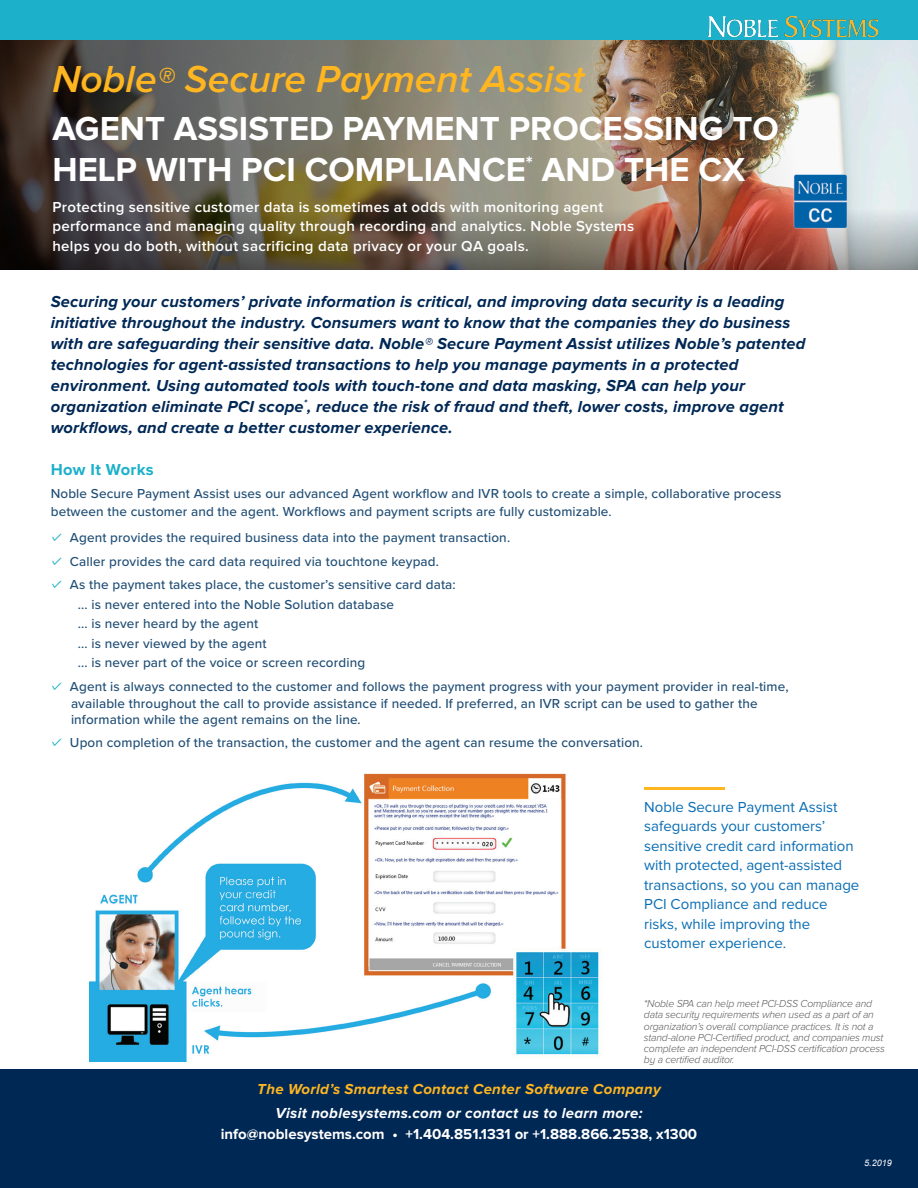
<style>
.page{position:relative;width:918px;height:1188px;background:#fff}
.page>*{position:absolute;margin:0;border:0;box-sizing:border-box;transform-origin:0 0}
.t1{font:italic 600 39px "Proxima Nova";color:#ffb620}
.t2{font:700 34.5px/41.7px "Proxima Nova";color:#fff}
.t3{font:italic 700 16.5px/21px "Proxima Nova";letter-spacing:.01em;color:#002855}
.t4{font:700 16.5px "Proxima Nova";letter-spacing:.02em;color:#1cb0ca}
.t5{font:15px/19.5px "Proxima Nova";color:#096db3}
.t6{font:600 15px/19.5px "Proxima Nova";letter-spacing:.02em;color:#fff}
.t7{font:700 15px/21px "Proxima Nova";color:#fff;text-align:center}
.t8{font:italic 700 15px "Proxima Nova";letter-spacing:.02em;color:#ffb620}
.t9{font:500 13.5px/18px "Proxima Nova";letter-spacing:.01em;color:#204e75}
.t10{font:italic 300 10.5px/11.2px "Proxima Nova A";letter-spacing:-.02em;color:#57585a}
.t11{font:italic 9px "Arial";color:#fff}
.s1{font-size:36px}
.s2{font-style:italic}
</style>
<div class="page">
<img style="left:0;top:39px;width:918px;height:231px">
<img style="left:0;top:209px;width:918px;height:60px">
<div style="left:0;top:0;width:918px;height:39px;background:#1cb0ca"></div>
<img style="left:709px;top:17px;width:168px;height:20px">
<div style="left:0;top:1070px;width:918px;height:118px;background:#002855"></div>
<img style="left:793px;top:174px;width:55px;height:55px">
<hr style="left:644px;top:787px;width:81px;height:2px;background:#ffb620">
<img style="left:90px;top:773px;width:509px;height:288px">
<p class="t1" style="left:52px;top:57px;width:534px">Noble<span class="s1">®</span> Secure Payment Assist</p>
<p class="t2" style="left:52px;top:108px;width:728px">AGENT ASSISTED PAYMENT PROCESSING TO<br>HELP WITH PCI COMPLIANCE<sup>*</sup> AND THE CX</p>
<p class="t6" style="left:52px;top:197px;width:583px">Protecting sensitive customer data is sometimes at odds with monitoring agent performance and managing quality through recording and analytics. Noble Systems helps you do both, without sacrificing data privacy or your QA goals.</p>
<p class="t3" style="left:51px;top:291px;width:756px">Securing your customers’ private information is critical, and improving data security is a leading initiative throughout the industry. Consumers want to know that the companies they do business with are safeguarding their sensitive data. Noble® Secure Payment Assist utilizes Noble’s patented technologies for agent-assisted transactions to help you manage payments in a protected environment. Using automated tools with touch-tone and data masking, SPA can help your organization eliminate PCI scope<sup>*</sup>, reduce the risk of fraud and theft, lower costs, improve agent workflows, and create a better customer experience.</p>
<p class="t4" style="left:51px;top:460px;width:105px">How It Works</p>
<p class="t9" style="left:51px;top:484px;width:732px">Noble Secure Payment Assist uses our advanced Agent workflow and IVR tools to create a simple, collaborative process between the customer and the agent. Workflows and payment scripts are fully customizable.</p>
<p class="t9" style="left:70px;top:528px;width:442px">Agent provides the required business data into the payment transaction.</p>
<p class="t9" style="left:70px;top:552px;width:371px">Caller provides the card data required via touchtone keypad.</p>
<p class="t9" style="left:70px;top:575px;width:387px">As the payment takes place, the customer’s sensitive card data:</p>
<p class="t9" style="left:78px;top:595px;width:318px">... is never entered into the Noble Solution database</p>
<p class="t9" style="left:78px;top:614px;width:182px">... is never heard by the agent</p>
<p class="t9" style="left:78px;top:634px;width:190px">... is never viewed by the agent</p>
<p class="t9" style="left:78px;top:653px;width:289px">... is never part of the voice or screen recording</p>
<p class="t9" style="left:70px;top:677px;width:720px">Agent is always connected to the customer and follows the payment progress with your payment provider in real-time,</p>
<p class="t9" style="left:71px;top:695px;width:688px;line-height:16.5px">available throughout the call to provide assistance if needed. If preferred, an IVR script can be used to gather the information while the agent remains on the line.</p>
<p class="t9" style="left:70px;top:733px;width:575px">Upon completion of the transaction, the customer and the agent can resume the conversation.</p>
<p class="t5" style="left:644px;top:798px;width:217px">Noble Secure Payment Assist safeguards your customers’ sensitive credit card information with protected, agent-assisted transactions, so you can manage<br>PCI Compliance and reduce risks, while improving the customer experience.</p>
<p class="t10" style="left:644px;top:998px;width:243px">*Noble SPA can help meet PCI-DSS Compliance and data security requirements when used as a part of an organization’s overall compliance practices. It is not a stand-alone PCI-Certified product, and companies must complete an independent PCI-DSS certification process by a certified auditor.</p>
<p class="t8" style="left:257px;top:1081px;width:405px">The World’s Smartest Contact Center Software Company</p>
<p class="t7" style="left:221px;top:1103px;width:478px"><span class="s2">Visit noblesystems.com or contact us to learn more: </span>info@noblesystems.com • +1.404.851.1331 or +1.888.866.2538, x1300</p>
<p class="t11" style="left:864px;top:1157px;width:29px">5.2019</p>
</div>
